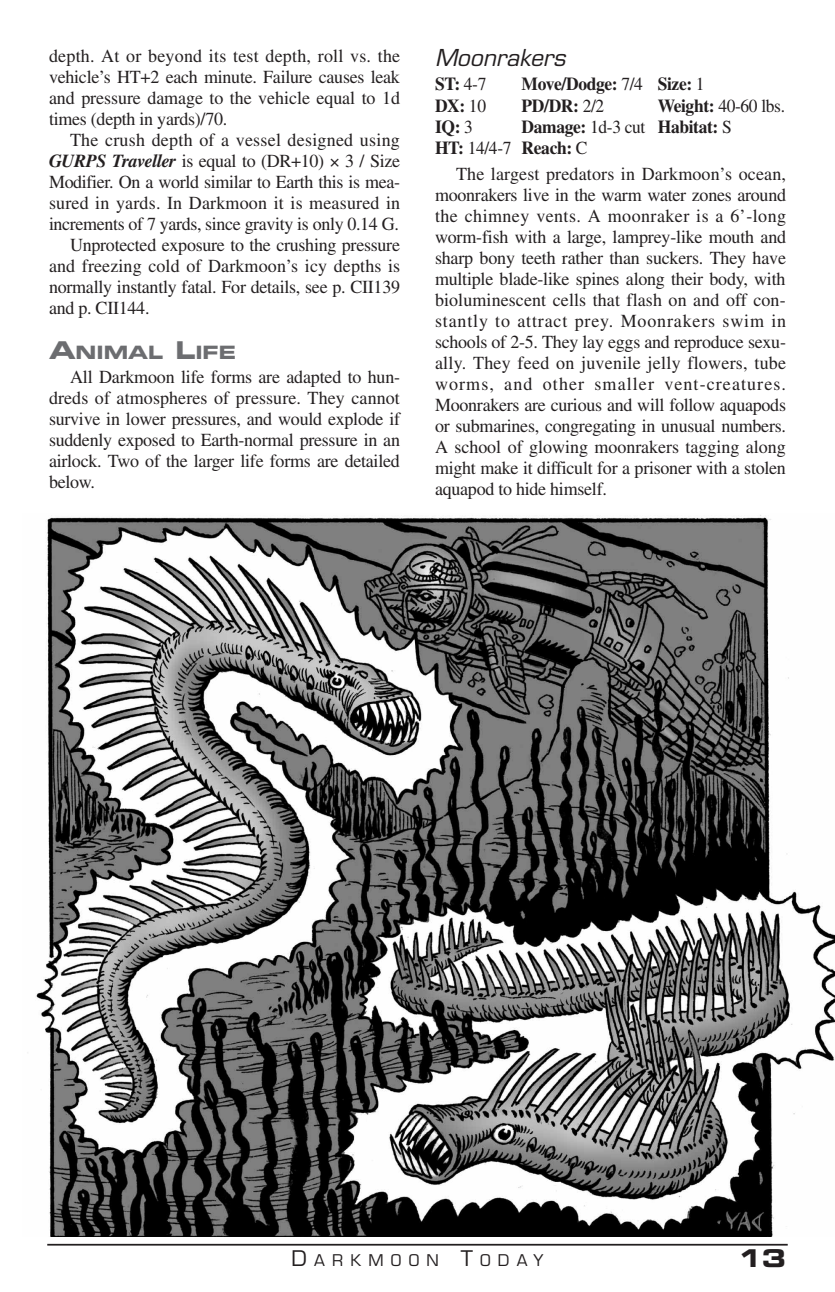
<style>
.page{position:relative;width:835px;height:1292px;background:#fff}
.page>*{position:absolute;margin:0;border:0;box-sizing:border-box;transform-origin:0 0}
.t1{font:24.5px "Eurostile Bold Extended Two";color:#231f20}
.t2{font:italic 22.75px "Eurostile";color:#231f20}
.t3{font:18.38px/21px "Times";letter-spacing:-.015em;color:#231f20;text-align:justify}
.t4{font:700 18.38px/21px "Times";letter-spacing:-.02em;color:#231f20;scale:.95 1}
.t5{font:18.38px "Times";letter-spacing:.005em;color:#231f20}
.t6{font:18.38px "Times";letter-spacing:.01em;color:#231f20}
.t7{font:18.38px "Times";letter-spacing:.015em;color:#231f20}
.t8{font:18.38px "Times";letter-spacing:-.015em;color:#231f20;scale:.95 1}
.t9{font:18.38px "Eurostile Bold Extended Two";color:#6c6d70}
.t10{font:15.75px "Eurostile";letter-spacing:.46em;color:#231f20}
.s1{font-weight:700;font-style:italic}
.s2{font-size:24.5px}
.s3{font-weight:400}
.s4{font-weight:700}
.s5{font-size:21px}
</style>
<div class="page">
<hr style="left:47px;top:1243px;width:741px;height:2px;background:#231f20">
<img style="left:27px;top:515px;width:808px;height:721px">
<p class="t3" style="left:49px;top:45px;width:353px">depth. At or beyond its test depth, roll vs. the vehicle’s HT+2 each minute. Failure causes leak and pressure damage to the vehicle equal to 1d times (depth in yards)/70.</p>
<p class="t7" style="left:70px;top:129px;width:331px">The crush depth of a vessel designed using</p>
<p class="t3" style="left:49px;top:150px;width:352px"><span class="s1">GURPS Traveller</span> is equal to (DR+10) 3 / Size</p>
<p class="t3" style="left:49px;top:171px;width:352px">Modifier. On a world similar to Earth this is mea-</p>
<p class="t6" style="left:49px;top:192px;width:353px">sured in yards. In Darkmoon it is measured in</p>
<p class="t3" style="left:49px;top:213px;width:351px">increments of 7 yards, since gravity is only 0.14 G.</p>
<p class="t3" style="left:70px;top:234px;width:331px">Unprotected exposure to the crushing pressure</p>
<p class="t5" style="left:49px;top:255px;width:353px">and freezing cold of Darkmoon’s icy depths is</p>
<p class="t3" style="left:49px;top:276px;width:353px">normally instantly fatal. For details, see p. CII139</p>
<p class="t3" style="left:49px;top:297px;width:102px">and p. CII144.</p>
<p class="t9" style="left:49px;top:339px;width:189px"><span class="s2">A</span>NIMAL <span class="s2">L</span>IFE</p>
<p class="t3" style="left:49px;top:366px;width:353px;text-indent:21px">All Darkmoon life forms are adapted to hun&shy;dreds of atmospheres of pressure. They cannot survive in lower pressures, and would explode if suddenly exposed to Earth-normal pressure in an airlock. Two of the larger life forms are detailed below.</p>
<p class="t2" style="left:435px;top:44px;width:132px">Moonrakers</p>
<p class="t4" style="left:435px;top:73px;width:56px">ST: <span class="s3">4-7</span></p>
<p class="t4" style="left:522px;top:73px;width:194px">Move/Dodge: <span class="s3">7/4</span> Size: <span class="s3">1</span></p>
<p class="t4" style="left:435px;top:94px;width:55px">DX: <span class="s3">10</span></p>
<p class="t4" style="left:522px;top:94px;width:89px">PD/DR: <span class="s3">2/2</span></p>
<p class="t8" style="left:658px;top:95px;width:135px"><span class="s4">Weight:</span> 40-60 lbs.</p>
<p class="t4" style="left:435px;top:115px;width:41px">IQ: <span class="s3">3</span></p>
<p class="t4" style="left:435px;top:115px;width:314px;text-indent:87px">Damage: <span class="s3">1d-3 cut</span> Habitat: <span class="s3">S<br></span>HT: <span class="s3">14/4-7</span> Reach: <span class="s3">C</span></p>
<p class="t3" style="left:435px;top:163px;width:353px;text-indent:21px">The largest predators in Darkmoon’s ocean, moonrakers live in the warm water zones around the chimney vents. A moonraker is a 6’-long worm-fish with a large, lamprey-like mouth and sharp bony teeth rather than suckers. They have multiple blade-like spines along their body, with bioluminescent cells that flash on and off con&shy;stantly to attract prey. Moonrakers swim in schools of 2-5. They lay eggs and reproduce sexu&shy;ally. They feed on juvenile jelly flowers, tube worms, and other smaller vent-creatures.<br>Moonrakers are curious and will follow aquapods or submarines, congregating in unusual numbers.<br>A school of glowing moonrakers tagging along might make it difficult for a prisoner with a stolen aquapod to hide himself.</p>
<p class="t10" style="left:292px;top:1250px;width:253px"><span class="s5">D</span>ARKMOON <span class="s5">T</span>ODAY</p>
<h1 class="t1" style="left:737px;top:1241px;width:50px">13</h1>
</div>
